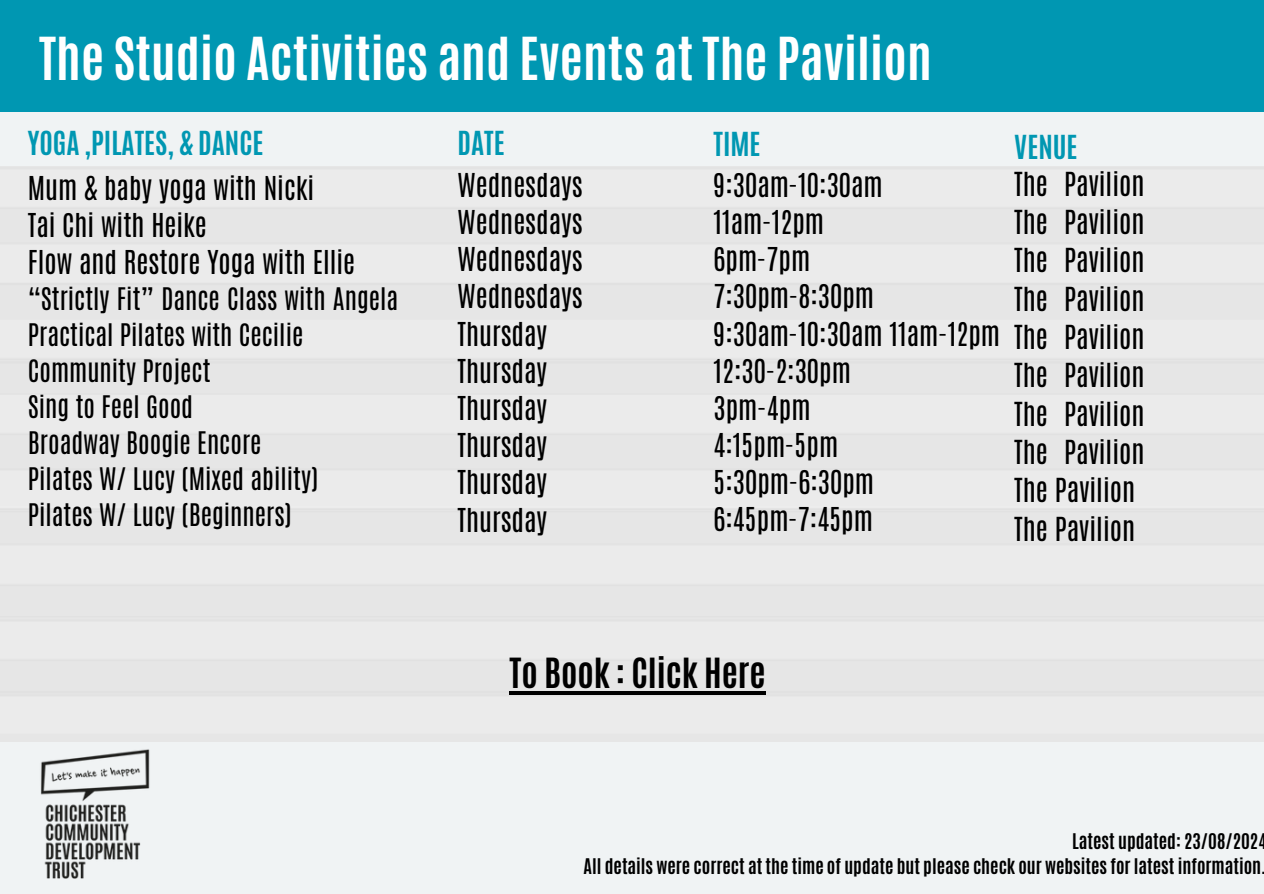
<style>
.page{position:relative;width:1264px;height:894px;background:#fff}
.page>*{position:absolute;margin:0;border:0;box-sizing:border-box;transform-origin:0 0}
.t1{font:700 49.5px "Antonio";letter-spacing:.005em;color:#fff}
.t2{font:700 34.65px "Antonio";color:#000}
.t3{font:27.6px/38.2px "Antonio";color:#000}
.t4{font:700 27.6px "Antonio";color:#0097b2}
.t5{font:27.45px/37.2px "Antonio";color:#000}
.t6{font:25.95px/36px "Antonio";color:#000}
.t7{font:700 18px/24.8px "Antonio";color:#000;text-align:right}
</style>
<div class="page">
<div style="left:0;top:165px;width:1263px;height:576px;background:#ebebeb"></div>
<div style="left:0;top:0;width:1263px;height:165px;background:#f0f3f4"></div>
<div style="left:0;top:0;width:1263px;height:112px;background:#0097b2"></div>
<div style="left:0;top:741px;width:1263px;height:152px;background:#f0f3f4"></div>
<img style="left:40px;top:749px;width:110px;height:129px">
<hr style="left:509px;top:691px;width:256px;height:3px;background:#000">
<h2 class="t1" style="left:39px;top:23px;width:894px">The Studio Activities and Events at The Pavilion</h2>
<h4 class="t4" style="left:28px;top:124px;width:237px">YOGA ,PILATES, &amp; DANCE</h4>
<h1 class="t5" style="left:28px;top:169px;width:329px">Mum &amp; baby yoga with Nicki<br>Tai Chi with Heike<br>Flow and Restore Yoga with Ellie</h1>
<h1 class="t6" style="left:28px;top:281px;width:372px">“Strictly Fit” Dance Class with Angela<br>Practical Pilates with Cecilie<br>Community Project<br>Sing to Feel Good<br>Broadway Boogie Encore<br>Pilates W/ Lucy (Mixed ability)<br>Pilates W/ Lucy (Beginners)</h1>
<h4 class="t4" style="left:457px;top:123px;width:49px">DATE</h4>
<h3 class="t4" style="left:713px;top:125px;width:49px">TIME</h3>
<h3 class="t4" style="left:1014px;top:128px;width:65px">VENUE</h3>
<p class="t5" style="left:457px;top:166px;width:126px">Wednesdays<br>Wednesdays<br>Wednesdays<br>Wednesdays<br>Thursday<br>Thursday<br>Thursday<br>Thursday<br>Thursday<br>Thursday</p>
<h3 class="t5" style="left:713px;top:167px;width:288px">9:30am-10:30am<br>11am-12pm<br>6pm-7pm<br>7:30pm-8:30pm<br>9:30am-10:30am 11am-12pm<br>12:30-2:30pm<br>3pm-4pm<br>4:15pm-5pm<br>5:30pm-6:30pm<br>6:45pm-7:45pm</h3>
<h3 class="t3" style="left:1014px;top:165px;width:132px">The Pavilion<br>The Pavilion<br>The Pavilion<br>The Pavilion<br>The Pavilion<br>The Pavilion<br>The Pavilion<br>The Pavilion<br>The Pavilion<br>The Pavilion</h3>
<h4 class="t2" style="left:509px;top:648px;width:258px">To Book : Click Here</h4>
<h4 class="t7" style="left:583px;top:828px;width:684px">Latest updated: 23/08/2024<br>All details were correct at the time of update but please check our websites for latest information.</h4>
</div>
